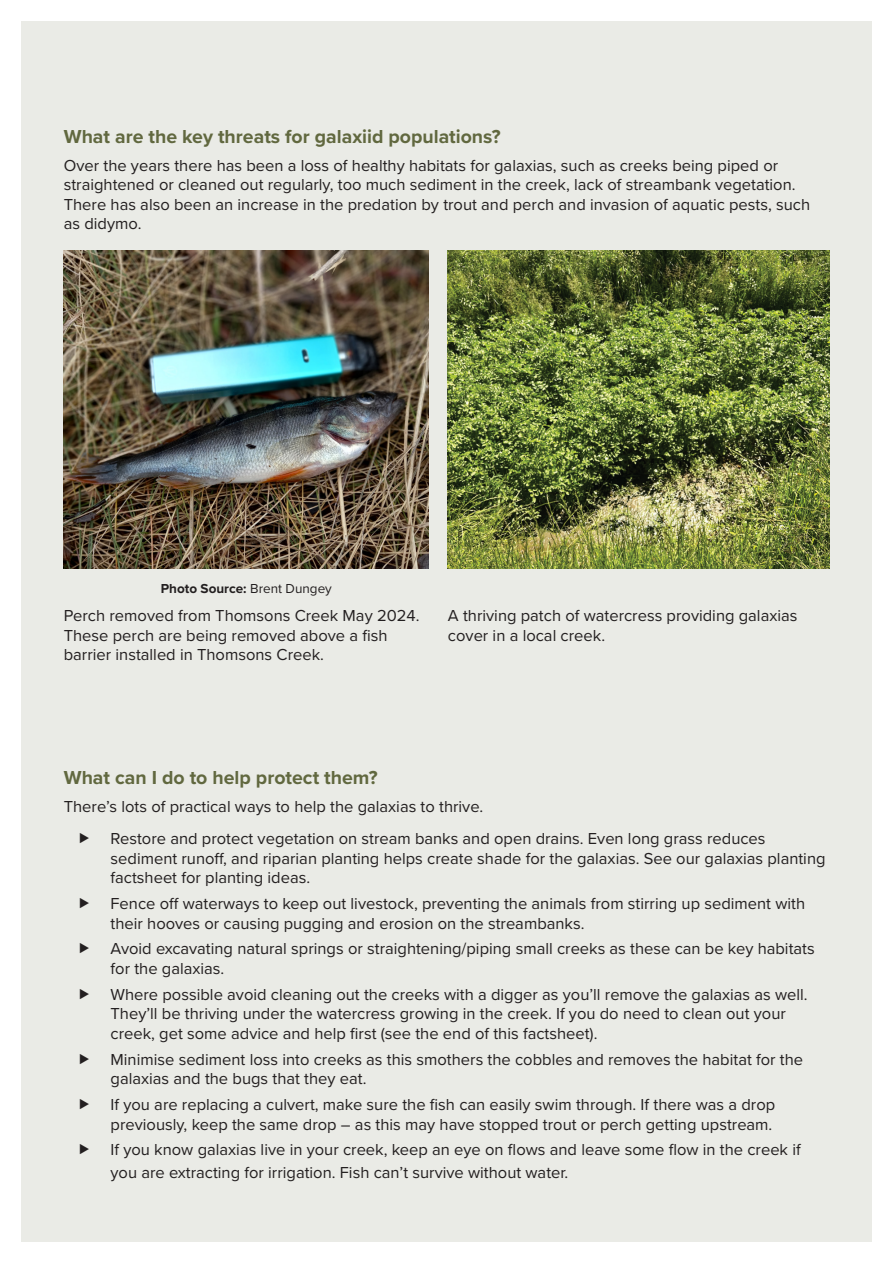
<style>
.page{position:relative;width:893px;height:1263px;background:#fff}
.page>*{position:absolute;margin:0;border:0;box-sizing:border-box;transform-origin:0 0}
.Bold_Head{font:700 19.5px "Proxima Nova";color:#61683f}
.Body{font:16.5px/19.5px "Proxima Nova";color:#231f20}
.t1{font:700 13.5px "Proxima Nova";color:#231f20}
.s1{font-weight:400}
</style>
<div class="page">
<div style="left:21px;top:21px;width:851px;height:1221px;background:#eaebe6"></div>
<img style="left:448px;top:250px;width:381px;height:318px">
<img style="left:64px;top:250px;width:365px;height:318px">
<p class="Bold_Head" style="left:64px;top:122px;width:439px">What are the key threats for galaxiid populations?</p>
<p class="Body" style="left:64px;top:156px;width:748px">Over the years there has been a loss of healthy habitats for galaxias, such as creeks being piped or straightened or cleaned out regularly, too much sediment in the creek, lack of streambank vegetation.<br>There has also been an increase in the predation by trout and perch and invasion of aquatic pests, such as didymo.</p>
<p class="t1" style="left:161px;top:579px;width:173px">Photo Source: <span class="s1">Brent Dungey</span></p>
<p class="Body" style="left:64px;top:606px;width:357px">Perch removed from Thomsons Creek May 2024.<br>These perch are being removed above a fish barrier installed in Thomsons Creek.</p>
<p class="Body" style="left:448px;top:606px;width:351px">A thriving patch of watercress providing galaxias cover in a local creek.</p>
<p class="Bold_Head" style="left:64px;top:763px;width:315px">What can I do to help protect them?</p>
<p class="Body" style="left:64px;top:797px;width:421px">There’s lots of practical ways to help the galaxias to thrive.</p>
<p class="Body" style="left:111px;top:829px;width:716px">Restore and protect vegetation on stream banks and open drains. Even long grass reduces sediment runoff, and riparian planting helps create shade for the galaxias. See our galaxias planting factsheet for planting ideas.</p>
<p class="Body" style="left:111px;top:894px;width:696px">Fence off waterways to keep out livestock, preventing the animals from stirring up sediment with their hooves or causing pugging and erosion on the streambanks.</p>
<p class="Body" style="left:111px;top:939px;width:706px">Avoid excavating natural springs or straightening/piping small creeks as these can be key habitats for the galaxias.</p>
<p class="Body" style="left:111px;top:985px;width:699px">Where possible avoid cleaning out the creeks with a digger as you’ll remove the galaxias as well.<br>They’ll be thriving under the watercress growing in the creek. If you do need to clean out your creek, get some advice and help first (see the end of this factsheet).</p>
<p class="Body" style="left:111px;top:1050px;width:694px">Minimise sediment loss into creeks as this smothers the cobbles and removes the habitat for the galaxias and the bugs that they eat.</p>
<p class="Body" style="left:111px;top:1095px;width:666px">If you are replacing a culvert, make sure the fish can easily swim through. If there was a drop previously, keep the same drop – as this may have stopped trout or perch getting upstream.</p>
<p class="Body" style="left:111px;top:1139px;width:692px;line-height:22.5px">If you know galaxias live in your creek, keep an eye on flows and leave some flow in the creek if you are extracting for irrigation. Fish can’t survive without water.</p>
</div>
